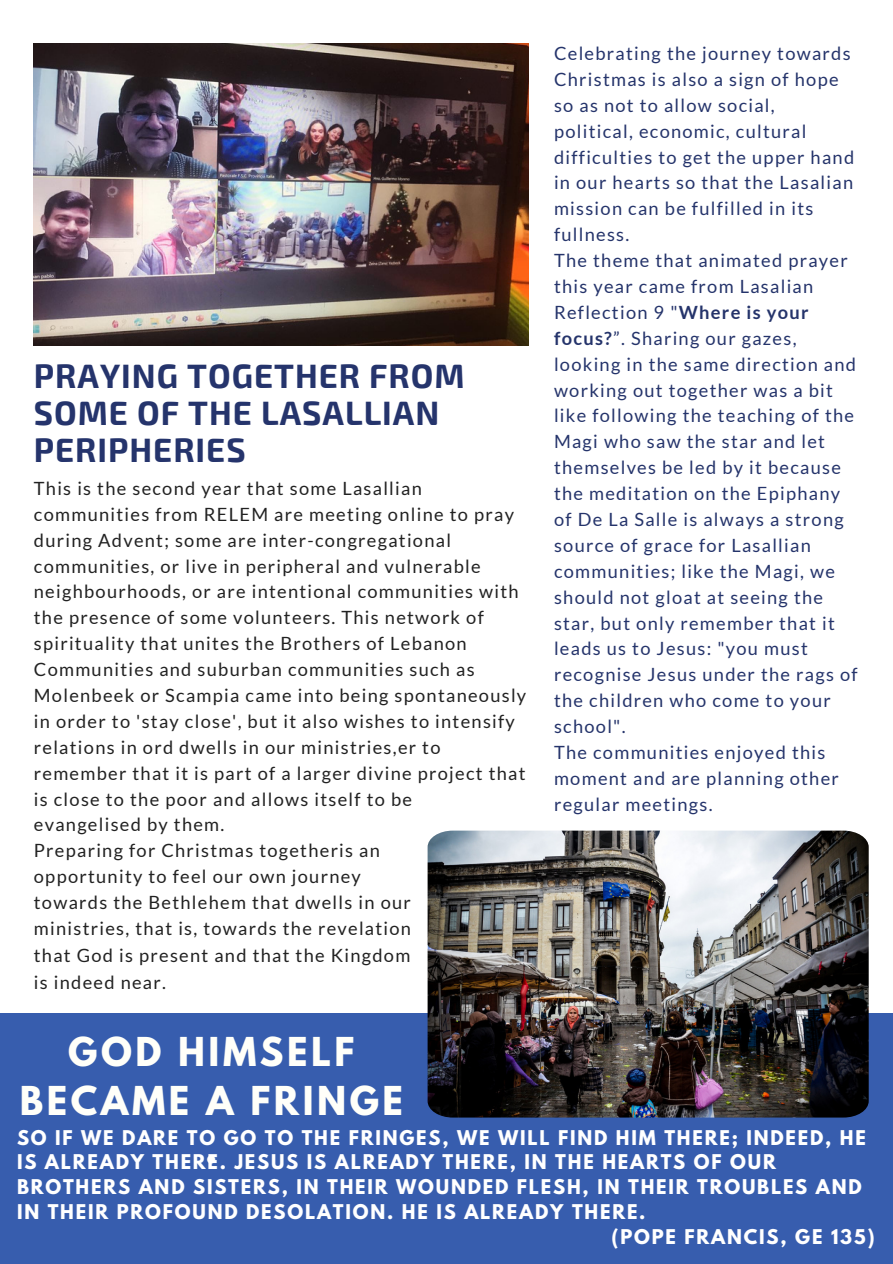
<style>
.page{position:relative;width:893px;height:1264px;background:#fff}
.page>*{position:absolute;margin:0;border:0;box-sizing:border-box;transform-origin:0 0}
.t1{font:700 35.25px/48.3px "League Spartan";letter-spacing:.1em;color:#fffff9;text-align:center}
.t2{font:700 33.15px/37.2px "Exo 2";letter-spacing:.03em;color:#25346c}
.t3{font:18.3px/25.8px "Lato";letter-spacing:.07em;color:#222}
.t4{font:18.3px/25.8px "Lato";letter-spacing:.07em;color:#25346b}
.t5{font:700 18px/24.8px "League Spartan";letter-spacing:.1em;color:#fff}
.s1{font-weight:700}
</style>
<div class="page">
<div style="left:0;top:1013px;width:892px;height:250px;background:#375dae"></div>
<img style="left:34px;top:43px;width:494px;height:303px">
<img style="left:427px;top:830px;width:441px;height:287px">
<p class="t2" style="left:34px;top:356px;width:432px">PRAYING TOGETHER FROM<br>SOME OF THE LASALLIAN<br>PERIPHERIES</p>
<p class="t3" style="left:34px;top:475px;width:494px">This is the second year that some Lasallian communities from RELEM are meeting online to pray during Advent; some are inter-congregational communities, or live in peripheral and vulnerable neighbourhoods, or are intentional communities with the presence of some volunteers. This network of spirituality that unites the Brothers of Lebanon Communities and suburban communities such as Molenbeek or Scampia came into being spontaneously in order to 'stay close', but it also wishes to intensify relations in ord dwells in our ministries,er to remember that it is part of a larger divine project that is close to the poor and allows itself to be<br>evangelised by them.</p>
<p class="t3" style="left:34px;top:837px;width:347px">Preparing for Christmas togetheris an</p>
<p class="t3" style="left:34px;top:863px;width:328px">opportunity to feel our own journey</p>
<p class="t3" style="left:34px;top:889px;width:378px">towards the Bethlehem that dwells in our</p>
<p class="t3" style="left:34px;top:915px;width:379px">ministries, that is, towards the revelation</p>
<p class="t3" style="left:34px;top:942px;width:378px">that God is present and that the Kingdom</p>
<p class="t3" style="left:34px;top:969px;width:134px">is indeed near.</p>
<p class="t4" style="left:554px;top:40px;width:302px">Celebrating the journey towards<br>Christmas is also a sign of hope so as not to allow social, political, economic, cultural difficulties to get the upper hand in our hearts so that the Lasalian mission can be fulfilled in its fullness.</p>
<p class="t4" style="left:554px;top:247px;width:305px">The theme that animated prayer this year came from Lasalian<br>Reflection 9 "<span class="s1">Where is your focus?</span>”. Sharing our gazes, looking in the same direction and working out together was a bit like following the teaching of the<br>Magi who saw the star and let themselves be led by it because the meditation on the Epiphany of De La Salle is always a strong source of grace for Lasallian communities; like the Magi, we should not gloat at seeing the star, but only remember that it leads us to Jesus: "you must recognise Jesus under the rags of the children who come to your school".</p>
<p class="t4" style="left:554px;top:739px;width:286px">The communities enjoyed this moment and are planning other regular meetings.</p>
<p class="t1" style="left:68px;top:1032px;width:288px">GOD HIMSELF</p>
<p class="t1" style="left:20px;top:1080px;width:384px">BECAME A FRINGE .</p>
<p class="t5" style="left:17px;top:1127px;width:850px">SO IF WE DARE TO GO TO THE FRINGES, WE WILL FIND HIM THERE; INDEED, HE IS ALREADY THERE. JESUS IS ALREADY THERE, IN THE HEARTS OF OUR BROTHERS AND SISTERS, IN THEIR WOUNDED FLESH, IN THEIR TROUBLES AND IN THEIR PROFOUND DESOLATION. HE IS ALREADY THERE.</p>
<p class="t5" style="left:611px;top:1226px;width:265px">(POPE FRANCIS, GE 135)</p>
</div>
